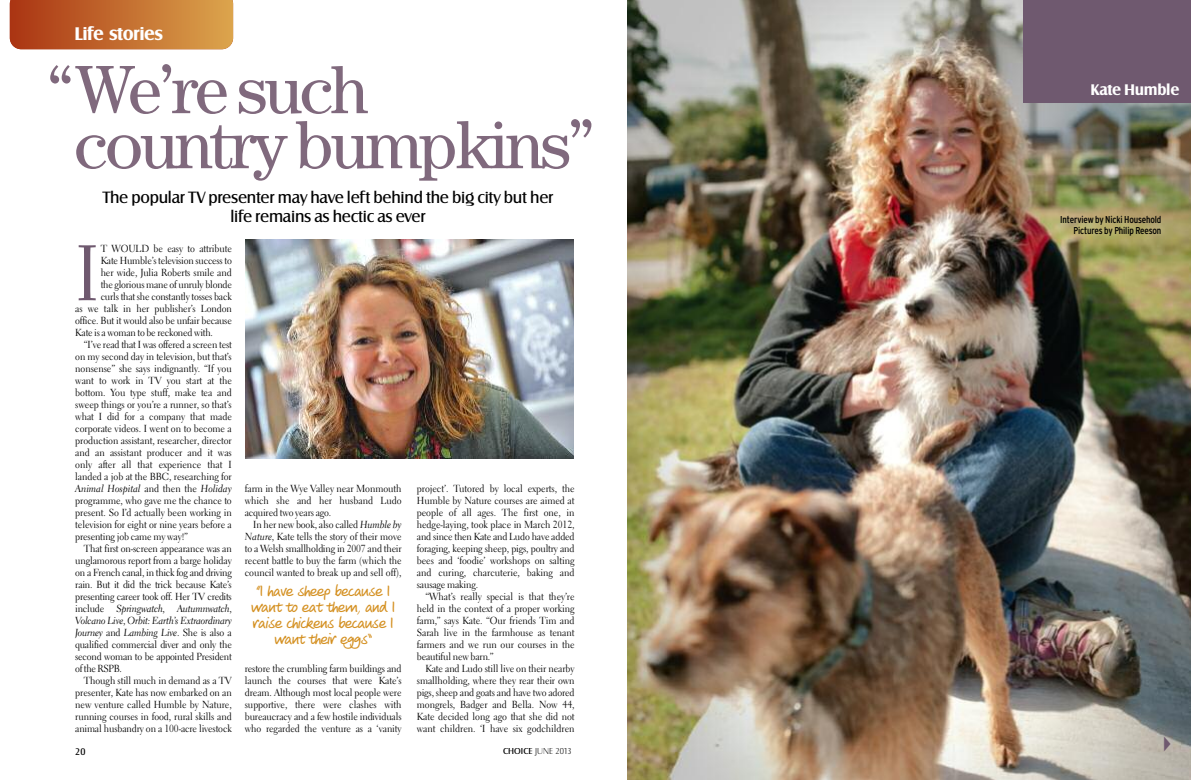
<style>
.page{position:relative;width:1191px;height:780px;background:#fff}
.page>*{position:absolute;margin:0;border:0;box-sizing:border-box;transform-origin:0 0}
.t1{font:78.3px "Electra LH";color:#6f596f;scale:.91 1}
.t2{font:68.5px/55px "Century";letter-spacing:-.045em;color:#80697d}
.t3{font:700 19px "Castle T";letter-spacing:-.025em;color:#fff}
.t4{font:17px/19px "Castle EF";letter-spacing:-.015em;color:#000;text-align:center}
.t5{font:16px/16px "Veneto Handwriting";letter-spacing:.005em;color:#d49021;text-align:center}
.t6{font:700 16px "Castle EF";letter-spacing:-.015em;color:#fff}
.t7{font:10.2px/12px "Electra LH";letter-spacing:-.005em;color:#000;text-align:justify;scale:.95 1}
.t8{font:10.2px/12px "Electra LH Cursive";letter-spacing:-.02em;color:#000;text-align:justify;scale:.95 1}
.t9{font:condensed 10px/11.5px "Interstate";letter-spacing:-.015em;color:#000;text-align:right}
.t10{font:10px "Castle EF";color:#000}
.t11{font:300 9px "Castle EF";color:#000}
.s1{font-family:"Electra LH"}
.s2{font-family:"Electra LH Cursive"}
.s3{font-weight:400}
</style>
<div class="page">
<img style="left:627px;top:0;width:564px;height:780px">
<svg style="left:10px;top:0;width:223px;height:49px;background:#c36c30"></svg>
<div style="left:1023px;top:0;width:168px;height:103px;background:#6f596f"></div>
<img style="left:245px;top:240px;width:329px;height:218px">
<svg style="left:1164px;top:736px;width:6px;height:15px"></svg>
<h3 class="t3" style="left:75px;top:22px;width:90px">Life stories</h3>
<h2 class="t2" style="left:74px;top:68px;width:522px;text-indent:-27px">“We’re such country bumpkins”</h2>
<h3 class="t4" style="left:103px;top:187px;width:452px">The popular TV presenter may have left behind the big city but her life remains as hectic as ever</h3>
<h1 class="t1" style="left:75px;top:242px;width:28px">I</h1>
<p class="t7" style="left:101px;top:244px;width:140px">T WOULD be easy to attribute</p>
<p class="t7" style="left:101px;top:256px;width:140px">Kate Humble’s television success to</p>
<p class="t7" style="left:101px;top:268px;width:140px">her wide, Julia Roberts smile and</p>
<p class="t7" style="left:101px;top:280px;width:140px">the glorious mane of unruly blonde</p>
<p class="t7" style="left:101px;top:292px;width:140px">curls that she constantly tosses back</p>
<p class="t7" style="left:75px;top:304px;width:166px">as we talk in her publisher’s London</p>
<p class="t7" style="left:75px;top:316px;width:166px">office. But it would also be unfair because</p>
<p class="t7" style="left:75px;top:328px;width:146px">Kate is a woman to be reckoned with.</p>
<p class="t7" style="left:84px;top:340px;width:157px">“I’ve read that I was offered a screen test</p>
<p class="t7" style="left:75px;top:352px;width:166px">on my second day in television, but that’s</p>
<p class="t7" style="left:75px;top:364px;width:166px">nonsense” she says indignantly. “If you</p>
<p class="t7" style="left:75px;top:376px;width:166px">want to work in TV you start at the</p>
<p class="t7" style="left:75px;top:388px;width:166px">bottom. You type stuff, make tea and</p>
<p class="t7" style="left:75px;top:400px;width:166px">sweep things or you’re a runner, so that’s</p>
<p class="t7" style="left:75px;top:412px;width:166px">what I did for a company that made</p>
<p class="t7" style="left:75px;top:424px;width:166px">corporate videos. I went on to become a</p>
<p class="t7" style="left:75px;top:436px;width:166px">production assistant, researcher, director</p>
<p class="t7" style="left:75px;top:448px;width:166px">and an assistant producer and it was</p>
<p class="t7" style="left:75px;top:460px;width:166px">only after all that experience that I</p>
<p class="t7" style="left:75px;top:472px;width:166px">landed a job at the BBC, researching for</p>
<p class="t8" style="left:75px;top:484px;width:166px">Animal Hospital <span class="s1">and then the</span> Holiday</p>
<p class="t7" style="left:75px;top:496px;width:166px">programme, who gave me the chance to present. So I’d actually been working in television for eight or nine years before a presenting job came my way!”</p>
<p class="t7" style="left:75px;top:544px;width:166px;text-indent:9px">That first on-screen appearance was an unglamorous report from a barge holiday on a French canal, in thick fog and driving rain. But it did the trick because Kate’s presenting career took off. Her TV credits</p>
<p class="t8" style="left:75px;top:604px;width:166px"><span class="s1">include</span> Springwatch, Autumnwatch<span class="s1">, </span>Volcano Live<span class="s1">,</span> Orbit: Earth’s Extraordinary Journey <span class="s1">and</span> Lambing Live<span class="s1">. She is also a</span></p>
<p class="t7" style="left:75px;top:640px;width:166px">qualified commercial diver and only the second woman to be appointed President ofthe RSPB.</p>
<p class="t7" style="left:75px;top:676px;width:166px;text-indent:9px">Though still much in demand as a TV presenter, Kate has now embarked on an new venture called Humble by Nature, running courses in food, rural skills and animal husbandry on a 100-acre livestock</p>
<p class="t10" style="left:75px;top:745px;width:12px">20</p>
<p class="t7" style="left:245px;top:484px;width:166px">farm in the Wye Valley near Monmouth which she and her husband Ludo acquired two years ago.</p>
<p class="t7" style="left:245px;top:520px;width:166px;text-indent:9px">In her new book, also called <span class="s2">Humble by Nature</span>, Kate tells the story of their move to a Welsh smallholding in 2007 and their recent battle to buy the farm (which the council wanted to break up and sell off),</p>
<h3 class="t5" style="left:251px;top:582px;width:145px">“I have sheep because I want to eat them, and I raise chickens because I want their eggs”</h3>
<p class="t7" style="left:245px;top:664px;width:166px">restore the crumbling farm buildings and launch the courses that were Kate’s dream. Although most local people were supportive, there were clashes with bureaucracy and a few hostile individuals who regarded the venture as a ‘vanity</p>
<p class="t7" style="left:417px;top:484px;width:167px">project’. Tutored by local experts, the Humble by Nature courses are aimed at people of all ages. The first one, in hedge-laying, took place in March 2012, and since then Kate and Ludo have added foraging, keeping sheep, pigs, poultry and bees and ‘foodie’ workshops on salting and curing, charcuterie, baking and sausage making.</p>
<p class="t7" style="left:417px;top:592px;width:167px;text-indent:9px">“What’s really special is that they’re held in the context of a proper working farm,” says Kate. “Our friends Tim and Sarah live in the farmhouse as tenant farmers and we run our courses in the beautiful new barn.”</p>
<p class="t7" style="left:417px;top:664px;width:167px;text-indent:9px">Kate and Ludo still live on their nearby smallholding, where they rear their own pigs, sheep and goats and have two adored mongrels, Badger and Bella. Now 44, Kate decided long ago that she did not want children. ‘I have six godchildren</p>
<p class="t11" style="left:503px;top:746px;width:70px"><span class="s3">CHOICE</span> JUNE 2013</p>
<h3 class="t6" style="left:1090px;top:80px;width:90px">Kate Humble</h3>
<p class="t9" style="left:1060px;top:213px;width:103px">Interview by Nicki Household<br>Pictures by Philip Reeson</p>
</div>
